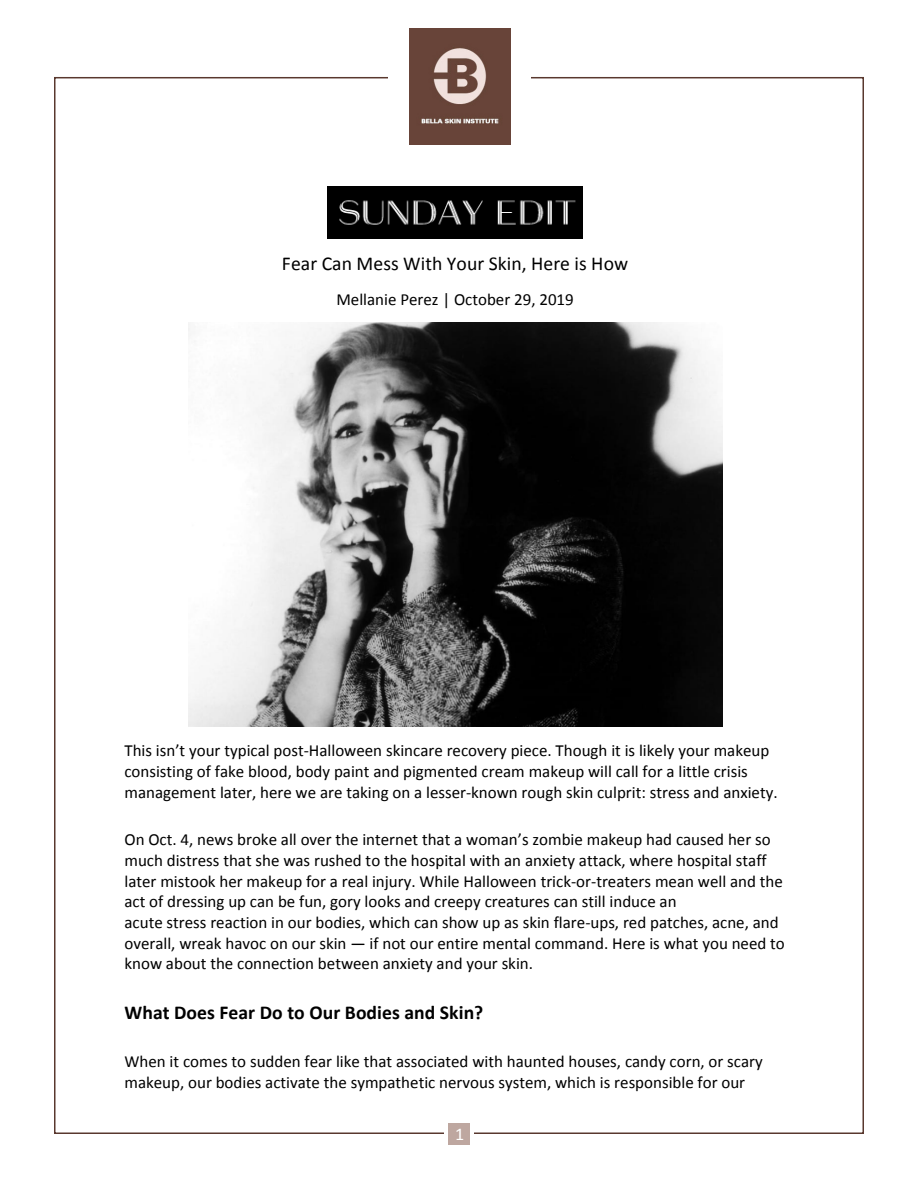
<style>
.page{position:relative;width:918px;height:1188px;background:#fff}
.page>*{position:absolute;margin:0;border:0;box-sizing:border-box;transform-origin:0 0}
.t1{font:19.65px "Calibri";letter-spacing:.005em;color:#000}
.t2{font:700 19.65px "Calibri";letter-spacing:.005em;color:#000}
.t3{font:18px "Calibri";color:#fff}
.t4{font:16.95px/20.7px "Calibri";color:#000}
</style>
<div class="page">
<div style="left:448px;top:1123px;width:22px;height:22px;background:#bea7a0"></div>
<img style="left:327px;top:187px;width:256px;height:52px">
<img style="left:188px;top:323px;width:534px;height:403px">
<img style="left:409px;top:29px;width:101px;height:116px">
<p class="t1" style="left:282px;top:251px;width:348px">Fear Can Mess With Your Skin, Here is How</p>
<p class="t4" style="left:336px;top:289px;width:239px">Mellanie Perez | October 29, 2019</p>
<p class="t4" style="left:124px;top:740px;width:655px">This isn’t your typical post-Halloween skincare recovery piece. Though it is likely your makeup consisting of fake blood, body paint and pigmented cream makeup will call for a little crisis management later, here we are taking on a lesser-known rough skin culprit: stress and anxiety.</p>
<p class="t4" style="left:124px;top:829px;width:662px">On Oct. 4, news broke all over the internet that a woman’s zombie makeup had caused her so much distress that she was rushed to the hospital with an anxiety attack, where hospital staff later mistook her makeup for a real injury. While Halloween trick-or-treaters mean well and the act of dressing up can be fun, gory looks and creepy creatures can still induce an<br>acute stress reaction in our bodies, which can show up as skin flare-ups, red patches, acne, and overall, wreak havoc on our skin — if not our entire mental command. Here is what you need to know about the connection between anxiety and your skin.</p>
<p class="t2" style="left:124px;top:1000px;width:360px">What Does Fear Do to Our Bodies and Skin?</p>
<p class="t4" style="left:124px;top:1051px;width:640px">When it comes to sudden fear like that associated with haunted houses, candy corn, or scary makeup, our bodies activate the sympathetic nervous system, which is responsible for our</p>
<p class="t3" style="left:455px;top:1123px;width:11px">1</p>
</div>
